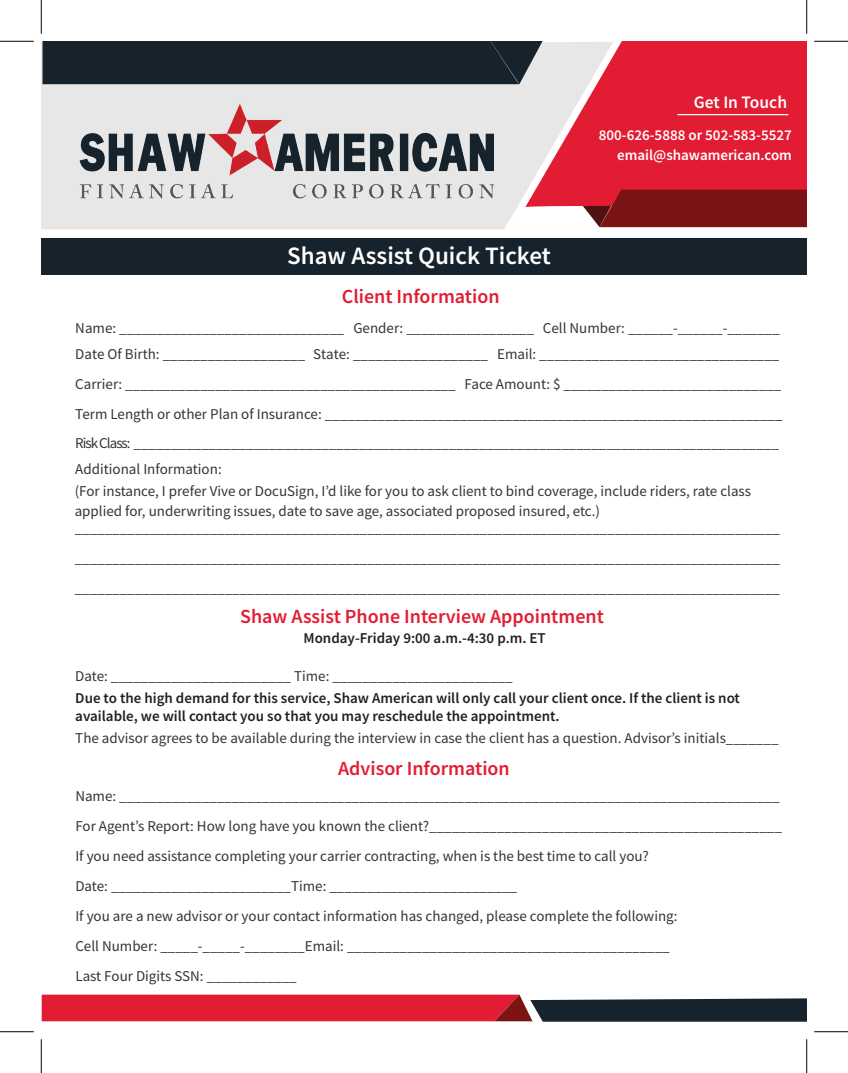
<style>
.page{position:relative;width:848px;height:1073px;background:#fff}
.page>*{position:absolute;margin:0;border:0;box-sizing:border-box;transform-origin:0 0}
.t1{font:600 25px "Source Sans Pro";color:#fff}
.t2{font:600 20px "Source Sans Pro";color:#e21d33}
.t3{font:600 17.5px "Source Sans Pro";color:#fff}
.t4{font:15px/30px "Source Sans Pro";color:#333434}
.t5{font:600 15px/17.5px "Source Sans Pro";color:#231f20}
.t6{font:15px "Source Sans Pro";letter-spacing:-.065em;color:#333434}
.t7{font:600 15px/20px "Source Sans Pro";color:#fff;text-align:right}
</style>
<div class="page">
<svg style="left:41px;top:41px;width:575px;height:189px;background:#e6e7e6"></svg>
<div style="left:43px;top:41px;width:482px;height:43px;background:#16232c"></div>
<svg style="left:525px;top:41px;width:281px;height:166px;background:#e24254"></svg>
<svg style="left:581px;top:190px;width:225px;height:37px;background:#84191c"></svg>
<img style="left:79px;top:103px;width:416px;height:97px">
<hr style="left:677px;top:114px;width:111px;height:1px;background:#fff">
<div style="left:41px;top:239px;width:765px;height:36px;background:#16232c"></div>
<svg style="left:42px;top:994px;width:764px;height:27px;background:#a83443"></svg>
<hr style="left:0;top:41px;width:34px;height:1px;background:#000">
<hr style="left:814px;top:41px;width:34px;height:1px;background:#000">
<hr style="left:0;top:1031px;width:34px;height:1px;background:#000">
<hr style="left:814px;top:1031px;width:34px;height:1px;background:#000">
<hr style="left:41px;top:0;width:1px;height:34px;background:#000">
<hr style="left:41px;top:1039px;width:1px;height:33px;background:#000">
<hr style="left:806px;top:0;width:1px;height:34px;background:#000">
<hr style="left:806px;top:1039px;width:1px;height:33px;background:#000">
<p class="t3" style="left:693px;top:91px;width:95px">Get In Touch</p>
<h1 class="t1" style="left:287px;top:240px;width:265px">Shaw Assist Quick Ticket</h1>
<h2 class="t2" style="left:342px;top:283px;width:159px">Client Information</h2>
<p class="t7" style="left:598px;top:125px;width:195px">800-626-5888 or 502-583-5527 email@shawamerican.com</p>
<p class="t4" style="left:75px;top:315px;width:706px;line-height:26.2px">Name: ______________________________ Gender: _________________ Cell Number: ______-______-_______<br>Date Of Birth: ___________________ State: __________________ Email: ________________________________</p>
<p class="t4" style="left:75px;top:369px;width:708px">Carrier: ____________________________________________ Face Amount: $ _____________________________<br>Term Length or other Plan of Insurance: _____________________________________________________________</p>
<p class="t6" style="left:75px;top:433px;width:705px">RiskClass: ______________________________________________________________________________________</p>
<p class="t4" style="left:75px;top:454px;width:148px">Additional Information:</p>
<p class="t4" style="left:75px;top:481px;width:678px;line-height:20px">(For instance, I prefer Vive or DocuSign, I’d like for you to ask client to bind coverage, include riders, rate class applied for, underwriting issues, date to save age, associated proposed insured, etc.)</p>
<p class="t4" style="left:75px;top:513px;width:707px;text-align:justify">______________________________________________________________________________________________ ______________________________________________________________________________________________ ______________________________________________________________________________________________</p>
<p class="t5" style="left:303px;top:629px;width:244px">Monday-Friday 9:00 a.m.-4:30 p.m. ET</p>
<h2 class="t2" style="left:240px;top:603px;width:365px">Shaw Assist Phone Interview Appointment</h2>
<p class="t4" style="left:75px;top:660px;width:438px">Date: ________________________ Time: ________________________</p>
<p class="t5" style="left:75px;top:689px;width:666px">Due to the high demand for this service, Shaw American will only call your client once. If the client is not available, we will contact you so that you may reschedule the appointment.</p>
<p class="t4" style="left:75px;top:723px;width:704px">The advisor agrees to be available during the interview in case the client has a question. Advisor’s initials_______</p>
<h2 class="t2" style="left:338px;top:755px;width:173px">Advisor Information</h2>
<p class="t4" style="left:75px;top:781px;width:708px">Name: ________________________________________________________________________________________ For Agent’s Report: How long have you known the client?_______________________________________________ If you need assistance completing your carrier contracting, when is the best time to call you?<br>Date: ________________________Time: _________________________<br>If you are a new advisor or your contact information has changed, please complete the following:<br>Cell Number: _____-_____-________Email: ___________________________________________<br>Last Four Digits SSN: ____________</p>
</div>
